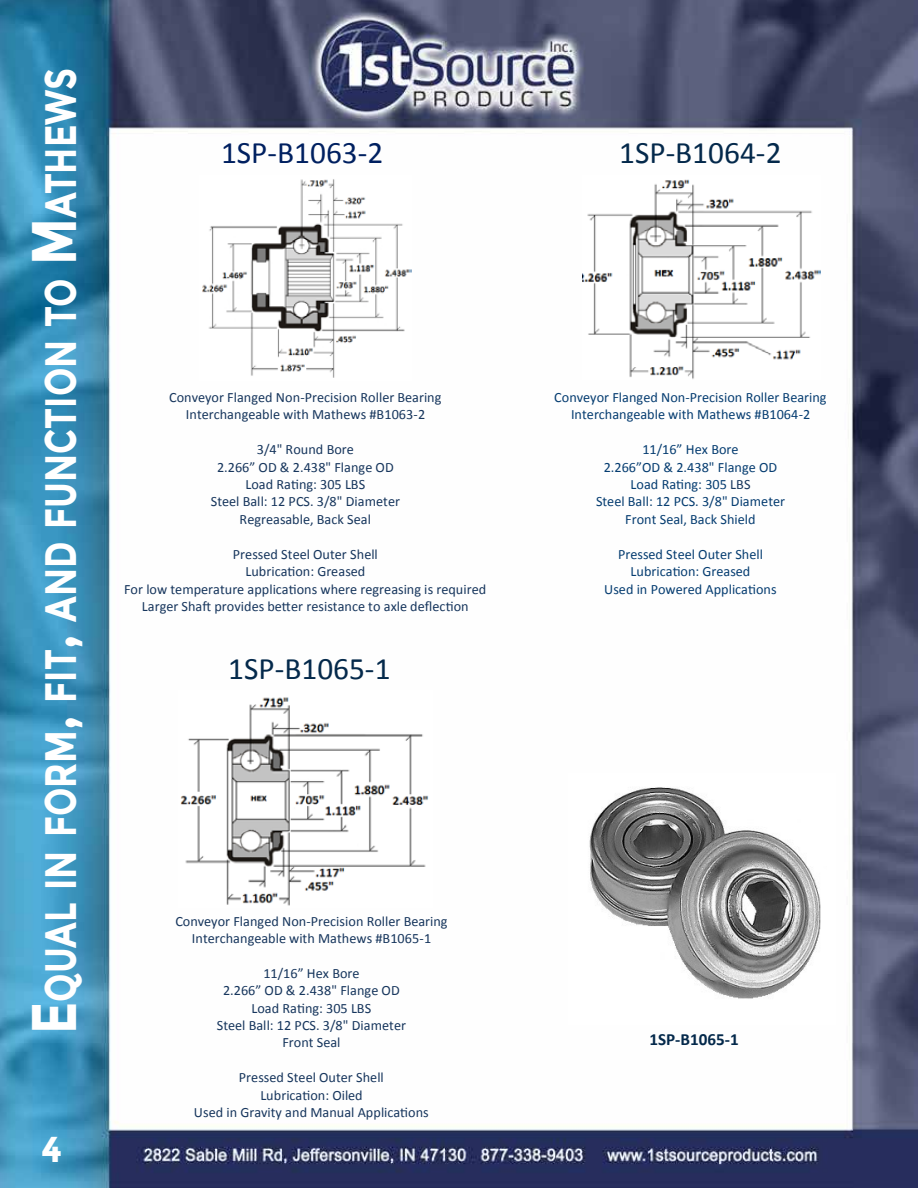
<style>
.page{position:relative;width:918px;height:1188px;background:#fff}
.page>*{position:absolute;margin:0;border:0;box-sizing:border-box;transform-origin:0 0}
.t1{font:700 63px "Montserrat";color:#fff;scale:.78 1}
.t2{font:700 44.1px "Montserrat";color:#fff;scale:.78 1}
.t3{font:700 36px "Montserrat";color:#fff}
.t4{font:31.35px "Calibri";color:#04294b}
.t5{font:31.35px "Calibri";color:#002060}
.t6{font:700 17.1px "Calibri";color:#04294b}
.t7{font:14.25px/17.4px "Calibri";color:#17365d;text-align:center}
.t8{font:14.25px/17.4px "Calibri";color:#063d71;text-align:center}
.s1{font-size:63px}
.s2{color:#17365d}
</style>
<div class="page">
<img style="left:0;top:0;width:918px;height:1188px">
<img style="left:199px;top:176px;width:213px;height:205px">
<img style="left:179px;top:691px;width:253px;height:217px">
<img style="left:582px;top:175px;width:239px;height:205px">
<img style="left:568px;top:773px;width:268px;height:251px">
<h2 class="t2" style="left:34px;top:1002px;width:1199px;rotate:-90deg">qual i n form<span class="s1">,</span> fit<span class="s1">,</span> and function to <span class="s1">M</span>athews</h2>
<h1 class="t1" style="left:16px;top:1034px;width:34px;rotate:-90deg">E</h1>
<h3 class="t3" style="left:41px;top:1128px;width:23px">4</h3>
<h3 class="t5" style="left:221px;top:133px;width:164px">1SP-B1063-2</h3>
<p class="t7" style="left:169px;top:389px;width:274px">Conveyor Flanged Non-Precision Roller Bearing<br>Interchangeable with Mathews #B1063-2</p>
<p class="t7" style="left:211px;top:441px;width:191px">3/4" Round Bore<br>2.266” OD &amp; 2.438" Flange OD<br>Load Rating: 305 LBS<br>Steel Ball: 12 PCS. 3/8" Diameter<br>Regreasable, Back Seal</p>
<p class="t7" style="left:124px;top:545px;width:364px">Pressed Steel Outer Shell<br>Lubrication: Greased<br>For low temperature applications where regreasing is required Larger Shaft provides better resistance to axle deflection</p>
<h3 class="t4" style="left:228px;top:649px;width:164px">1SP-B1065-1</h3>
<p class="t7" style="left:175px;top:912px;width:274px">Conveyor Flanged Non-Precision Roller Bearing<br>Interchangeable with Mathews #B1065-1</p>
<p class="t7" style="left:217px;top:964px;width:191px">11/16” Hex Bore<br>2.266” OD &amp; 2.438" Flange OD<br>Load Rating: 305 LBS<br>Steel Ball: 12 PCS. 3/8" Diameter<br>Front Seal</p>
<p class="t7" style="left:194px;top:1069px;width:236px">Pressed Steel Outer Shell<br>Lubrication: Oiled<br>Used in Gravity and Manual Applications</p>
<h3 class="t4" style="left:619px;top:133px;width:164px">1SP-B1064-2</h3>
<p class="t8" style="left:554px;top:389px;width:274px">Conveyor Flanged Non-Precision Roller Bearing<br>Interchangeable with Mathews #B1064-2</p>
<p class="t8" style="left:596px;top:441px;width:191px">11/16” Hex Bore<br>2.266”OD &amp; 2.438" Flange OD<br>Load Rating: 305 <span class="s2">LBS<br></span>Steel Ball: 12 PCS. 3/8" Diameter<br>Front Seal, Back Shield</p>
<p class="t8" style="left:604px;top:545px;width:174px">Pressed Steel Outer Shell<br>Lubrication: Greased<br>Used in Powered Applications</p>
<p class="t6" style="left:649px;top:1029px;width:91px">1SP-B1065-1</p>
</div>
